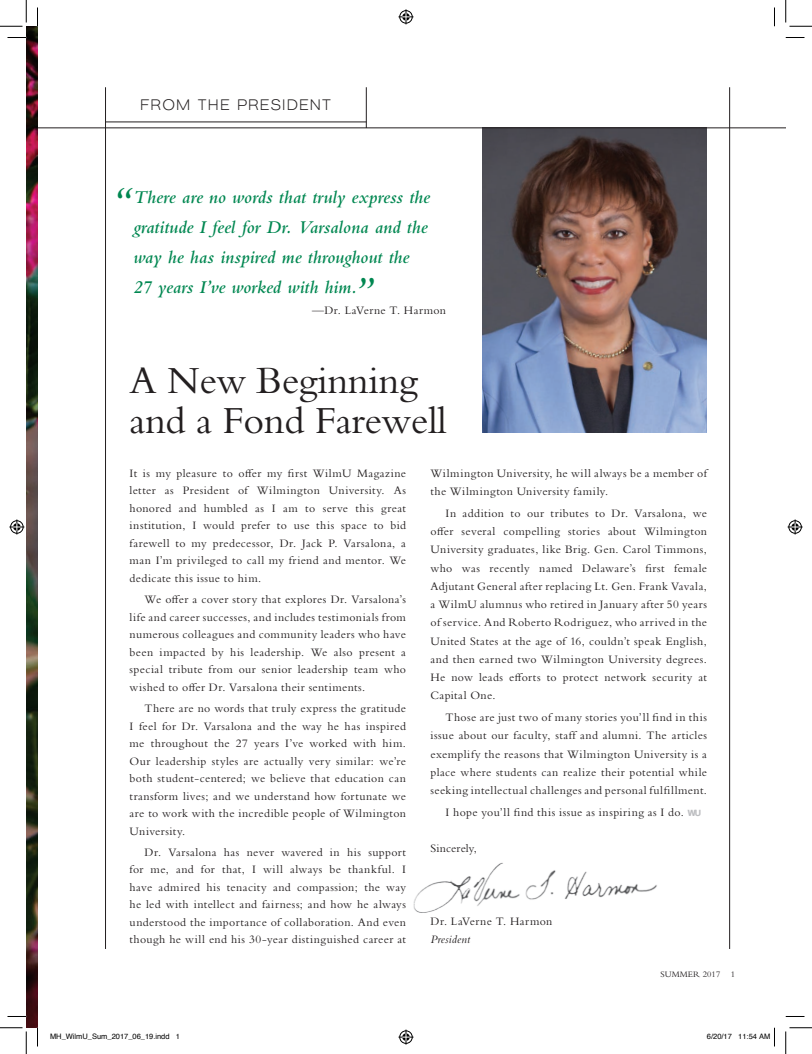
<style>
.page{position:relative;width:812px;height:1054px;background:#fff}
.page>*{position:absolute;margin:0;border:0;box-sizing:border-box;transform-origin:0 0}
.t1{font:40px/40px "Bembo Std";letter-spacing:-.01em;color:#231f20}
.t2{font:italic 600 37.5px "Bembo Std";color:#008751}
.t3{font:italic 600 18.75px/30px "Bembo Std";color:#008751}
.t4{font:15px "Korbin";letter-spacing:.1em;color:#231f20}
.t5{font:11.88px/17.5px "Bembo Std";letter-spacing:.035em;color:#231f20;text-align:justify}
.t6{font:11.88px "Bembo Std";letter-spacing:.01em;color:#231f20}
.t7{font:italic 11.88px "Bembo Std";letter-spacing:.01em;color:#231f20}
.t8{font:8.75px "Bembo Std";letter-spacing:.01em;color:#231f20}
.t9{font:7.5px "Helvetica";color:#000}
.s1{font-size:37.5px}
.s2{font-family:"Korbin";font-weight:900;font-size:8.75px;color:#bcbdc0}
</style>
<div class="page">
<img style="left:482px;top:129px;width:225px;height:304px">
<hr style="left:26px;top:128px;width:760px;height:1px;background:#231f20">
<img style="left:26px;top:26px;width:12px;height:1002px">
<hr style="left:366px;top:87px;width:1px;height:41px;background:#231f20">
<hr style="left:105px;top:87px;width:1px;height:862px;background:#231f20">
<hr style="left:729px;top:87px;width:1px;height:862px;background:#231f20">
<hr style="left:106px;top:122px;width:260px;height:1px;background:#231f20">
<img style="left:413px;top:863px;width:244px;height:50px">
<svg style="left:8px;top:37px;width:18px;height:1px"></svg>
<svg style="left:786px;top:37px;width:18px;height:1px"></svg>
<svg style="left:8px;top:1016px;width:18px;height:1px"></svg>
<svg style="left:786px;top:1016px;width:18px;height:1px"></svg>
<svg style="left:37px;top:8px;width:1px;height:18px"></svg>
<svg style="left:37px;top:1028px;width:1px;height:18px"></svg>
<svg style="left:774px;top:8px;width:1px;height:18px"></svg>
<svg style="left:0;top:0;width:27px;height:27px"></svg>
<svg style="left:0;top:1027px;width:27px;height:27px"></svg>
<svg style="left:785px;top:0;width:27px;height:27px"></svg>
<svg style="left:785px;top:1027px;width:27px;height:27px"></svg>
<svg style="left:398px;top:9px;width:15px;height:15px"></svg>
<svg style="left:398px;top:1029px;width:15px;height:15px"></svg>
<svg style="left:9px;top:519px;width:15px;height:15px"></svg>
<svg style="left:788px;top:519px;width:14px;height:15px"></svg>
<svg style="left:774px;top:1028px;width:1px;height:18px"></svg>
<p class="t4" style="left:140px;top:96px;width:192px">FROM THE PRESIDENT</p>
<h2 class="t2" style="left:113px;top:181px;width:20px">“</h2>
<h3 class="t3" style="left:133px;top:182px;width:298px">There are no words that truly express the gratitude I feel for Dr. Varsalona and the way he has inspired me throughout the 27 years I’ve worked with him.<span class="s1">”</span></h3>
<p class="t5" style="left:312px;top:301px;width:136px">—Dr. LaVerne T. Harmon</p>
<h1 class="t1" style="left:130px;top:360px;width:319px">A New Beginning and a Fond Farewell</h1>
<p class="t5" style="left:130px;top:464px;width:278px">It is my pleasure to offer my first WilmU Magazine letter as President of Wilmington University. As honored and humbled as I am to serve this great institution, I would prefer to use this space to bid farewell to my predecessor, Dr. Jack P. Varsalona, a man I’m privileged to call my friend and mentor. We dedicate this issue to him.</p>
<p class="t5" style="left:130px;top:590px;width:278px;text-indent:15px">We offer a cover story that explores Dr. Varsalona’s life and career successes, and includes testimonials from numerous colleagues and community leaders who have been impacted by his leadership. We also present a special tribute from our senior leadership team who wished to offer Dr. Varsalona their sentiments.</p>
<p class="t5" style="left:130px;top:699px;width:278px;text-indent:15px">There are no words that truly express the gratitude I feel for Dr. Varsalona and the way he has inspired me throughout the 27 years I’ve worked with him.<br>Our leadership styles are actually very similar: we’re both student-centered; we believe that education can transform lives; and we understand how fortunate we are to work with the incredible people of Wilmington University.</p>
<p class="t5" style="left:130px;top:843px;width:278px;text-indent:15px">Dr. Varsalona has never wavered in his support for me, and for that, I will always be thankful. I have admired his tenacity and compassion; the way he led with intellect and fairness; and how he always understood the importance of collaboration. And even though he will end his 30-year distinguished career at</p>
<p class="t5" style="left:431px;top:464px;width:278px;line-height:18.2px">Wilmington University, he will always be a member of the Wilmington University family.</p>
<p class="t5" style="left:430px;top:504px;width:278px;line-height:18.2px;text-indent:15px">In addition to our tributes to Dr. Varsalona, we offer several compelling stories about Wilmington University graduates, like Brig. Gen. Carol Timmons, who was recently named Delaware’s first female Adjutant General after replacing Lt. Gen. Frank Vavala, a WilmU alumnus who retired in January after 50 years of service. And Roberto Rodriguez, who arrived in the United States at the age of 16, couldn’t speak English, and then earned two Wilmington University degrees.<br>He now leads efforts to protect network security at Capital One.</p>
<p class="t5" style="left:431px;top:708px;width:278px;line-height:18.2px;text-indent:15px">Those are just two of many stories you’ll find in this issue about our faculty, staff and alumni. The articles exemplify the reasons that Wilmington University is a place where students can realize their potential while seeking intellectual challenges and personal fulfillment.</p>
<p class="t5" style="left:446px;top:803px;width:257px">I hope you’ll find this issue as inspiring as I do. <span class="s2">WU</span></p>
<p class="t6" style="left:431px;top:841px;width:48px">Sincerely,</p>
<p class="t5" style="left:431px;top:912px;width:123px">Dr. LaVerne T. Harmon</p>
<p class="t7" style="left:431px;top:932px;width:41px">President</p>
<p class="t8" style="left:660px;top:969px;width:76px">SUMMER 2017 1</p>
<p class="t9" style="left:50px;top:1030px;width:132px">MH_WilmU_Sum_2017_06_19.indd 1</p>
<p class="t9" style="left:707px;top:1030px;width:65px">6/20/17 11:54 AM</p>
</div>
